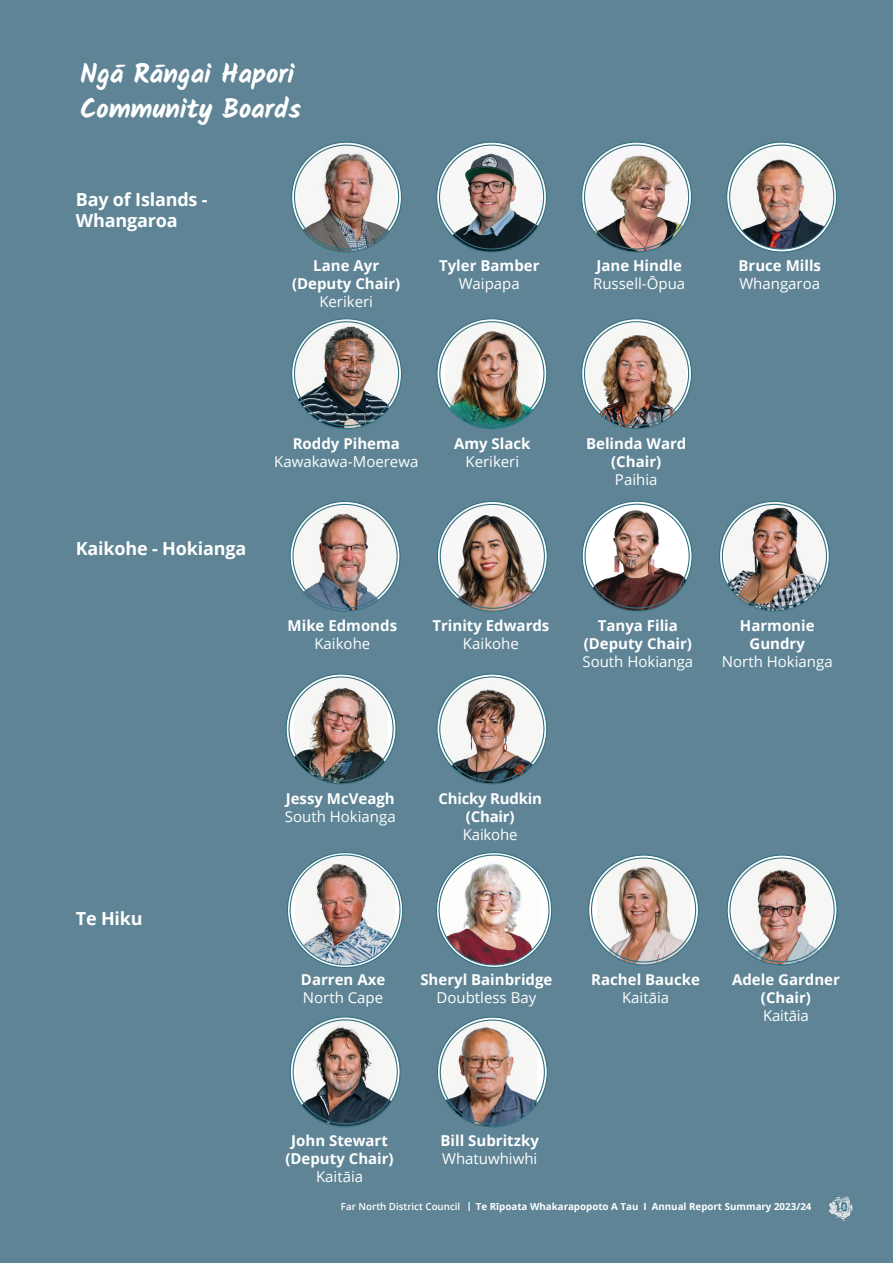
<style>
.page{position:relative;width:893px;height:1263px;background:#5e8495}
.page>*{position:absolute;margin:0;border:0;box-sizing:border-box;transform-origin:0 0}
.t1{font:700 27px/34.5px "Kalam";letter-spacing:-.01em;color:#fff}
.t2{font:700 18px/21.6px "Open Sans";letter-spacing:-.01em;color:#fff}
.t3{font:700 15px/18px "Open Sans";color:#fff;text-align:center}
.t4{font:15px "Open Sans";color:#fff}
.t5{font:600 12px "Open Sans";color:#327183}
.t6{font:700 9.75px "Open Sans";color:#fff}
.s1{font-weight:600}
.s2{font-weight:600;font-size:12.45px}
</style>
<div class="page">
<svg style="left:582px;top:319px;width:109px;height:110px"></svg>
<img style="left:587px;top:323px;width:99px;height:106px">
<img style="left:587px;top:142px;width:100px;height:110px">
<img style="left:296px;top:143px;width:100px;height:108px">
<svg style="left:437px;top:319px;width:110px;height:110px"></svg>
<img style="left:445px;top:322px;width:94px;height:107px">
<svg style="left:727px;top:142px;width:109px;height:110px"></svg>
<img style="left:296px;top:320px;width:102px;height:109px">
<img style="left:441px;top:147px;width:101px;height:104px">
<svg style="left:437px;top:674px;width:110px;height:110px"></svg>
<img style="left:442px;top:678px;width:99px;height:106px">
<img style="left:725px;top:501px;width:100px;height:110px">
<img style="left:587px;top:502px;width:100px;height:108px">
<svg style="left:286px;top:674px;width:110px;height:110px"></svg>
<img style="left:294px;top:677px;width:94px;height:107px">
<img style="left:439px;top:506px;width:103px;height:105px">
<img style="left:294px;top:506px;width:102px;height:105px">
<svg style="left:727px;top:855px;width:110px;height:110px"></svg>
<img style="left:732px;top:859px;width:99px;height:106px">
<svg style="left:290px;top:855px;width:110px;height:110px"></svg>
<img style="left:295px;top:855px;width:100px;height:110px">
<img style="left:295px;top:1018px;width:100px;height:109px">
<svg style="left:589px;top:855px;width:109px;height:110px"></svg>
<img style="left:597px;top:858px;width:93px;height:107px">
<svg style="left:437px;top:1017px;width:110px;height:110px"></svg>
<img style="left:437px;top:1022px;width:100px;height:105px">
<svg style="left:436px;top:852px;width:116px;height:115px"></svg>
<svg style="left:439px;top:855px;width:110px;height:110px"></svg>
<img style="left:441px;top:855px;width:99px;height:110px">
<img style="left:731px;top:150px;width:103px;height:99px">
<img style="left:828px;top:1195px;width:25px;height:26px">
<h1 class="t1" style="left:80px;top:57px;width:222px">Ngā Rāngai Hapori<br>Community Boards</h1>
<p class="t2" style="left:76px;top:188px;width:133px">Bay of Islands -<br>Whangaroa</p>
<p class="t3" style="left:292px;top:256px;width:110px">Lane Ayr (Deputy Chair)</p>
<p class="t4" style="left:319px;top:291px;width:55px">Kerikeri</p>
<p class="t3" style="left:439px;top:256px;width:102px">Tyler Bamber</p>
<p class="t4" style="left:459px;top:273px;width:63px">Waipapa</p>
<p class="t3" style="left:596px;top:256px;width:87px">Jane Hindle</p>
<p class="t4" style="left:593px;top:273px;width:94px">Russell-Ōpua</p>
<p class="t3" style="left:738px;top:256px;width:84px">Bruce Mills</p>
<p class="t4" style="left:739px;top:273px;width:82px">Whangaroa</p>
<p class="t2" style="left:76px;top:537px;width:172px">Kaikohe - Hokianga</p>
<p class="t3" style="left:293px;top:434px;width:109px">Roddy Pihema</p>
<p class="t4" style="left:274px;top:451px;width:146px">Kawakawa-Moerewa</p>
<p class="t3" style="left:454px;top:434px;width:78px">Amy Slack</p>
<p class="t4" style="left:465px;top:451px;width:55px">Kerikeri</p>
<p class="t3" style="left:288px;top:617px;width:111px">Mike Edmonds</p>
<p class="t4" style="left:314px;top:634px;width:57px">Kaikohe</p>
<p class="t3" style="left:432px;top:617px;width:119px">Trinity Edwards</p>
<p class="t4" style="left:463px;top:634px;width:57px">Kaikohe</p>
<p class="t3" style="left:586px;top:434px;width:102px">Belinda Ward (Chair)</p>
<p class="t4" style="left:615px;top:469px;width:44px">Paihia</p>
<p class="t3" style="left:584px;top:617px;width:110px">Tanya Filia (Deputy Chair)</p>
<p class="t4" style="left:582px;top:652px;width:112px">South Hokianga</p>
<p class="t3" style="left:740px;top:617px;width:76px">Harmonie<br>Gundry</p>
<p class="t4" style="left:722px;top:652px;width:112px">North Hokianga</p>
<p class="t2" style="left:76px;top:907px;width:68px">Te Hiku</p>
<p class="t3" style="left:286px;top:789px;width:111px">Jessy McVeagh</p>
<p class="t4" style="left:285px;top:806px;width:112px">South Hokianga</p>
<p class="t3" style="left:438px;top:789px;width:105px">Chicky Rudkin (Chair)</p>
<p class="t4" style="left:463px;top:824px;width:56px">Kaikohe</p>
<p class="t3" style="left:301px;top:970px;width:86px">Darren Axe</p>
<p class="t4" style="left:303px;top:987px;width:82px">North Cape</p>
<p class="t3" style="left:420px;top:970px;width:134px">Sheryl Bainbridge</p>
<p class="t4" style="left:437px;top:987px;width:101px">Doubtless Bay</p>
<p class="t3" style="left:591px;top:970px;width:110px">Rachel Baucke</p>
<p class="t4" style="left:622px;top:987px;width:49px">Kaitāia</p>
<p class="t3" style="left:732px;top:970px;width:109px">Adele Gardner (Chair)</p>
<p class="t4" style="left:763px;top:1005px;width:47px">Kaitāia</p>
<p class="t3" style="left:285px;top:1131px;width:110px">John Stewart (Deputy Chair)</p>
<p class="t4" style="left:316px;top:1166px;width:49px">Kaitāia</p>
<p class="t3" style="left:441px;top:1131px;width:100px">Bill Subritzky</p>
<p class="t4" style="left:442px;top:1148px;width:97px">Whatuwhiwhi</p>
<p class="t6" style="left:341px;top:1199px;width:472px"><span class="s1">Far North District Council</span> <span class="s2">I</span> Te Rīpoata Whakarapopoto A Tau I Annual Report Summary 2023/24</p>
<p class="t5" style="left:834px;top:1198px;width:15px">10</p>
</div>
